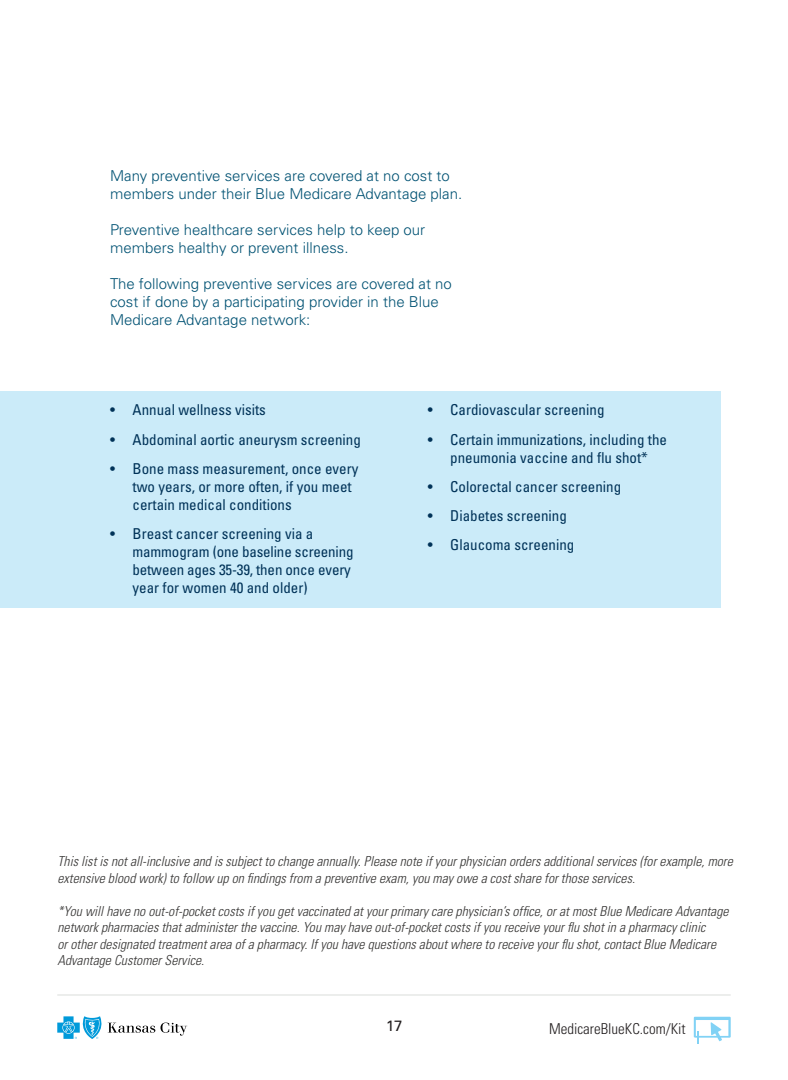
<style>
.page{position:relative;width:788px;height:1080px;background:#fff}
.page>*{position:absolute;margin:0;border:0;box-sizing:border-box;transform-origin:0 0}
.t1{font:condensed 15px/18px "Univers LT Std";color:#003258}
.t2{font:300 15px/18px "Univers LT Std";color:#005273}
.t3{font:300 condensed 15px "Univers LT Std";color:#231f20}
.t4{font:15px "Univers LT Std";color:#231f20}
.Legal_on_Blue{font:italic 300 condensed 13.75px/16.5px "Univers LT Std";color:#363534}
</style>
<div class="page">
<svg style="left:693px;top:1017px;width:37px;height:27px"></svg>
<svg style="left:57px;top:1016px;width:130px;height:23px"></svg>
<hr style="left:57px;top:994px;width:673px;height:2px;background:#e2e4e2">
<div style="left:0;top:391px;width:720px;height:217px;background:#cbebf9"></div>
<p class="t2" style="left:110px;top:166px;width:353px">Many preventive services are covered at no cost to members under their Blue Medicare Advantage plan.</p>
<p class="t2" style="left:110px;top:220px;width:317px">Preventive healthcare services help to keep our members healthy or prevent illness.</p>
<p class="t2" style="left:110px;top:274px;width:343px">The following preventive services are covered at no cost if done by a participating provider in the Blue<br>Medicare Advantage network:</p>
<p class="t1" style="left:110px;top:401px;width:157px">• Annual wellness visits</p>
<p class="t1" style="left:110px;top:430px;width:252px">• Abdominal aortic aneurysm screening</p>
<p class="t1" style="left:132px;top:459px;width:227px;text-indent:-22px">• Bone mass measurement, once every two years, or more often, if you meet certain medical conditions</p>
<p class="t1" style="left:132px;top:525px;width:222px;text-indent:-22px">• Breast cancer screening via a mammogram (one baseline screening between ages 35-39, then once every year for women 40 and older)</p>
<p class="t1" style="left:428px;top:401px;width:178px">• Cardiovascular screening</p>
<p class="t1" style="left:428px;top:430px;width:241px;text-align:center">• Certain immunizations, including the pneumonia vaccine and flu shot*</p>
<p class="t1" style="left:428px;top:477px;width:195px">• Colorectal cancer screening</p>
<p class="t1" style="left:428px;top:507px;width:141px">• Diabetes screening</p>
<p class="t1" style="left:428px;top:536px;width:148px">• Glaucoma screening</p>
<p class="Legal_on_Blue" style="left:58px;top:853px;width:676px">This list is not all-inclusive and is subject to change annually. Please note if your physician orders additional services (for example, more extensive blood work) to follow up on findings from a preventive exam, you may owe a cost share for those services.</p>
<p class="Legal_on_Blue" style="left:58px;top:903px;width:672px">*You will have no out-of-pocket costs if you get vaccinated at your primary care physician’s office, or at most Blue Medicare Advantage network pharmacies that administer the vaccine. You may have out-of-pocket costs if you receive your flu shot in a pharmacy clinic<br>or other designated treatment area of a pharmacy. If you have questions about where to receive your flu shot, contact Blue Medicare Advantage Customer Service.</p>
<p class="t4" style="left:386px;top:1017px;width:18px">17</p>
<p class="t3" style="left:549px;top:1020px;width:138px">MedicareBlueKC.com/Kit</p>
</div>
